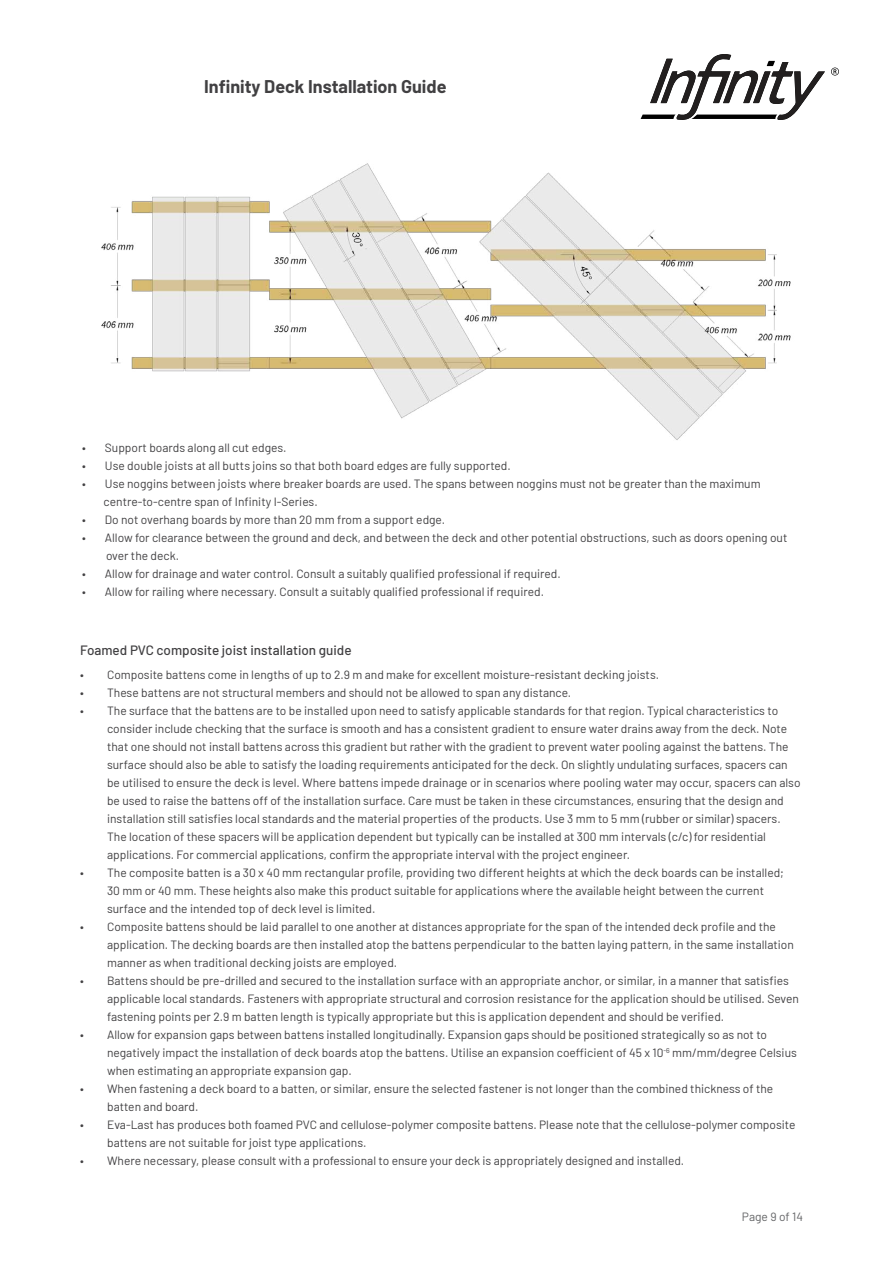
<style>
.page{position:relative;width:893px;height:1263px;background:#fff}
.page>*{position:absolute;margin:0;border:0;box-sizing:border-box;transform-origin:0 0}
.t1{font:700 18px "Barlow";color:#414042}
.t2{font:500 13.5px "Barlow";color:#414042}
.t3{font:12px/18px "Barlow";color:#414042}
.t4{font:12px "Barlow";color:#636466}
</style>
<div class="page">
<svg style="left:641px;top:54px;width:184px;height:66px"></svg>
<svg style="left:831px;top:68px;width:8px;height:8px"></svg>
<img style="left:101px;top:163px;width:690px;height:277px">
<h1 class="t1" style="left:204px;top:74px;width:244px">Infinity Deck Installation Guide</h1>
<p class="t3" style="left:82px;top:440px;width:206px">• Support boards along all cut edges.</p>
<p class="t3" style="left:82px;top:458px;width:430px">• Use double joists at all butts joins so that both board edges are fully supported.</p>
<p class="t3" style="left:104px;top:476px;width:658px;text-indent:-22px">• Use noggins between joists where breaker boards are used. The spans between noggins must not be greater than the maximum centre-to-centre span of Infinity I-Series.</p>
<p class="t3" style="left:82px;top:512px;width:365px">• Do not overhang boards by more than 20 mm from a support edge.</p>
<p class="t3" style="left:106px;top:530px;width:683px;text-indent:-24px">• Allow for clearance between the ground and deck, and between the deck and other potential obstructions, such as doors opening out over the deck.</p>
<p class="t3" style="left:82px;top:564px;width:480px">• Allow for drainage and water control. Consult a suitably qualified professional if required.</p>
<p class="t3" style="left:82px;top:582px;width:463px">• Allow for railing where necessary. Consult a suitably qualified professional if required.</p>
<p class="t2" style="left:80px;top:645px;width:273px">Foamed PVC composite joist installation guide</p>
<p class="t3" style="left:80px;top:667px;width:580px">• Composite battens come in lengths of up to 2.9 m and make for excellent moisture-resistant decking joists.</p>
<p class="t3" style="left:80px;top:685px;width:493px">• These battens are not structural members and should not be allowed to span any distance.</p>
<p class="t3" style="left:107px;top:703px;width:695px;text-indent:-27px">• The surface that the battens are to be installed upon need to satisfy applicable standards for that region. Typical characteristics to consider include checking that the surface is smooth and has a consistent gradient to ensure water drains away from the deck. Note that one should not install battens across this gradient but rather with the gradient to prevent water pooling against the battens. The surface should also be able to satisfy the loading requirements anticipated for the deck. On slightly undulating surfaces, spacers can be utilised to ensure the deck is level. Where battens impede drainage or in scenarios where pooling water may occur, spacers can also be used to raise the battens off of the installation surface. Care must be taken in these circumstances, ensuring that the design and installation still satisfies local standards and the material properties of the products. Use 3 mm to 5 mm (rubber or similar) spacers.<br>The location of these spacers will be application dependent but typically can be installed at 300 mm intervals (c/c) for residential applications. For commercial applications, confirm the appropriate interval with the project engineer.</p>
<p class="t3" style="left:107px;top:865px;width:678px;text-indent:-27px">• The composite batten is a 30 x 40 mm rectangular profile, providing two different heights at which the deck boards can be installed;<br>30 mm or 40 mm. These heights also make this product suitable for applications where the available height between the current surface and the intended top of deck level is limited.</p>
<p class="t3" style="left:107px;top:919px;width:688px;text-indent:-27px">• Composite battens should be laid parallel to one another at distances appropriate for the span of the intended deck profile and the application. The decking boards are then installed atop the battens perpendicular to the batten laying pattern, in the same installation manner as when traditional decking joists are employed.</p>
<p class="t3" style="left:107px;top:973px;width:693px;text-indent:-27px">• Battens should be pre-drilled and secured to the installation surface with an appropriate anchor, or similar, in a manner that satisfies applicable local standards. Fasteners with appropriate structural and corrosion resistance for the application should be utilised. Seven fastening points per 2.9 m batten length is typically appropriate but this is application dependent and should be verified.</p>
<p class="t3" style="left:107px;top:1027px;width:691px;text-indent:-27px">• Allow for expansion gaps between battens installed longitudinally. Expansion gaps should be positioned strategically so as not to negatively impact the installation of deck boards atop the battens. Utilise an expansion coefficient of 45 x 10<sup>-6</sup> mm/mm/degree Celsius when estimating an appropriate expansion gap.</p>
<p class="t3" style="left:107px;top:1081px;width:667px;text-indent:-27px">• When fastening a deck board to a batten, or similar, ensure the selected fastener is not longer than the combined thickness of the batten and board.</p>
<p class="t3" style="left:107px;top:1117px;width:690px;text-indent:-27px">• Eva-Last has produces both foamed PVC and cellulose-polymer composite battens. Please note that the cellulose-polymer composite battens are not suitable for joist type applications.</p>
<p class="t3" style="left:80px;top:1153px;width:606px">• Where necessary, please consult with a professional to ensure your deck is appropriately designed and installed.</p>
<p class="t4" style="left:742px;top:1212px;width:63px">Page 9 of 14</p>
</div>
